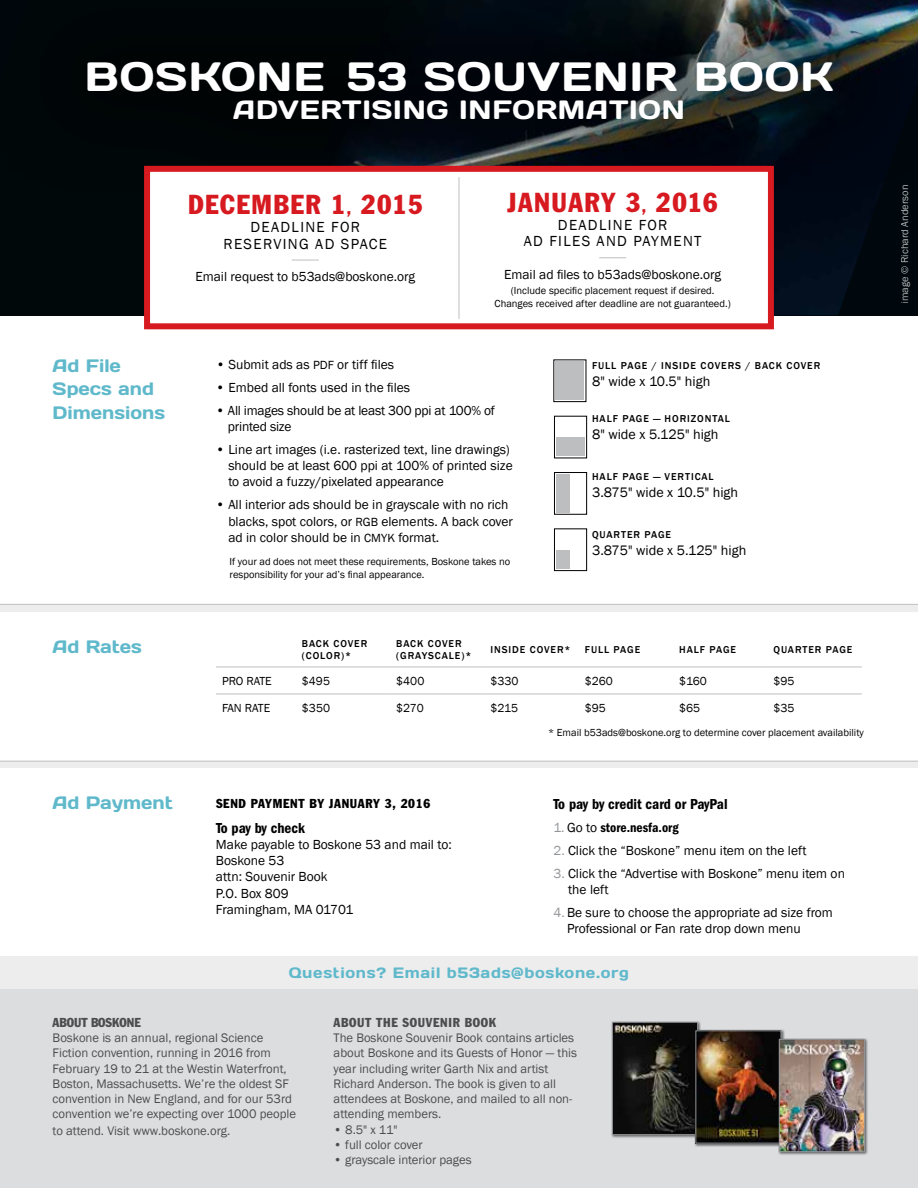
<style>
.page{position:relative;width:918px;height:1188px;background:#fff}
.page>*{position:absolute;margin:0;border:0;box-sizing:border-box;transform-origin:0 0}
.t1{font:40.95px "Days";letter-spacing:.03em;color:#fff}
.t2{font:condensed 27px "Franklin Gothic Std";letter-spacing:.055em;color:#d71920}
.t3{font:26.55px "Days";letter-spacing:.03em;color:#fff}
.t4{font:18px/23.5px "Days";color:#5fb9cb}
.t5{font:15px/16.5px "Franklin Gothic";letter-spacing:.09em;color:#000;text-align:center}
.t6{font:600 condensed 15px "Franklin Gothic";color:#000}
.t7{font:15px "Days";letter-spacing:.045em;color:#5fb9cb}
.t8{font:14.1px "Franklin Gothic";color:#000}
.t9{font:13.5px/16.2px "Franklin Gothic";color:#000}
.t10{font:600 condensed 13.5px "Franklin Gothic";color:#000}
.t11{font:12.75px/15.5px "Franklin Gothic";letter-spacing:-.005em;color:#4d4d4f}
.t12{font:condensed 12.75px "Franklin Gothic Std";letter-spacing:.055em;color:#000}
.t13{font:condensed 12.75px "Franklin Gothic Std";letter-spacing:.055em;color:#4d4d4f}
.t14{font:condensed 12.75px "Franklin Gothic Std";color:#4d4d4f}
.t15{font:12px "Franklin Gothic";color:#000}
.t16{font:10.5px/12.6px "Franklin Gothic";color:#000}
.t17{font:10.5px "Franklin Gothic";color:#fff}
.t18{font:500 10.35px/12.3px "Franklin Gothic";letter-spacing:.09em;color:#000}
.s1{font-size:16.5px}
.s2{font-family:"Franklin Gothic Book SC900";font-size:12.15px}
.s3{font-weight:400;font-stretch:normal;color:#939598}
.s4{font-weight:400;font-stretch:normal}
.s5{color:#939598}
</style>
<div class="page">
<div style="left:0;top:956px;width:918px;height:34px;background:#ededee"></div>
<img style="left:0;top:221px;width:918px;height:94px">
<div style="left:0;top:990px;width:918px;height:198px;background:#dcddde"></div>
<div style="left:0;top:605px;width:918px;height:6px;background:#ededee"></div>
<div style="left:0;top:761px;width:918px;height:6px;background:#ededee"></div>
<div style="left:611px;top:1021px;width:91px;height:117px;background:#000;opacity:.58"></div>
<img style="left:614px;top:1024px;width:82px;height:109px">
<div style="left:612px;top:1022px;width:86px;height:113px;border:1px solid #939598"></div>
<div style="left:694px;top:1029px;width:91px;height:118px;background:#000;opacity:.58"></div>
<img style="left:697px;top:1032px;width:82px;height:110px">
<div style="left:695px;top:1030px;width:86px;height:114px;border:1px solid #939598"></div>
<div style="left:778px;top:1038px;width:90px;height:118px;background:#000;opacity:.58"></div>
<img style="left:781px;top:1041px;width:82px;height:109px">
<div style="left:779px;top:1039px;width:86px;height:113px;border:1px solid #939598"></div>
<hr style="left:216px;top:694px;width:80px;height:1px;background:#bcbec0">
<hr style="left:296px;top:694px;width:94px;height:1px;background:#bcbec0">
<hr style="left:390px;top:694px;width:95px;height:1px;background:#bcbec0">
<hr style="left:485px;top:694px;width:94px;height:1px;background:#bcbec0">
<hr style="left:579px;top:694px;width:94px;height:1px;background:#bcbec0">
<hr style="left:673px;top:694px;width:94px;height:1px;background:#bcbec0">
<hr style="left:767px;top:694px;width:95px;height:1px;background:#bcbec0">
<hr style="left:216px;top:667px;width:80px;height:1px;background:#bcbec0">
<hr style="left:296px;top:667px;width:94px;height:1px;background:#bcbec0">
<hr style="left:390px;top:667px;width:95px;height:1px;background:#bcbec0">
<hr style="left:485px;top:667px;width:94px;height:1px;background:#bcbec0">
<hr style="left:579px;top:667px;width:94px;height:1px;background:#bcbec0">
<hr style="left:673px;top:667px;width:94px;height:1px;background:#bcbec0">
<hr style="left:767px;top:667px;width:95px;height:1px;background:#bcbec0">
<div style="left:555px;top:361px;width:29px;height:39px;background:#bcbec0"></div>
<div style="left:554px;top:472px;width:33px;height:43px;border:1px solid #000"></div>
<div style="left:556px;top:474px;width:14px;height:39px;background:#bcbec0"></div>
<div style="left:554px;top:416px;width:33px;height:42px;border:1px solid #000"></div>
<div style="left:556px;top:437px;width:29px;height:19px;background:#bcbec0"></div>
<div style="left:554px;top:529px;width:33px;height:42px;border:1px solid #000"></div>
<div style="left:556px;top:550px;width:14px;height:19px;background:#bcbec0"></div>
<div style="left:0;top:0;width:918px;height:221px;background:#000;opacity:.55"></div>
<hr style="left:0;top:604px;width:918px;height:1px;background:#bcbec0">
<hr style="left:0;top:761px;width:918px;height:1px;background:#bcbec0">
<div style="left:144px;top:166px;width:630px;height:163px;background:#fff;border:6px solid #d71920"></div>
<hr style="left:459px;top:177px;width:1px;height:142px;background:#bcbec0">
<svg style="left:292px;top:260px;width:27px;height:1px"></svg>
<svg style="left:599px;top:257px;width:27px;height:1px"></svg>
<h1 class="t1" style="left:85px;top:50px;width:750px">BOSKONE 53 SOUVENIR BOOK</h1>
<h3 class="t3" style="left:233px;top:92px;width:453px">ADVERTISING INFORMATION</h3>
<h2 class="t2" style="left:188px;top:188px;width:236px">DECEMBER 1<span class="s1">,</span> 2015</h2>
<p class="t5" style="left:223px;top:219px;width:165px">DEADLINE FOR<br>RESERVING AD SPACE</p>
<p class="t9" style="left:195px;top:269px;width:221px">Email request to b53ads@boskone.org</p>
<h2 class="t2" style="left:508px;top:186px;width:212px">JANUARY 3<span class="s1">,</span> 2016</h2>
<p class="t5" style="left:524px;top:217px;width:179px">DEADLINE FOR<br>AD FILES AND PAYMENT</p>
<p class="t9" style="left:504px;top:266px;width:219px">Email ad files to b53ads@boskone.org</p>
<p class="t16" style="left:495px;top:285px;width:238px;text-align:center">(Include specific placement request if desired.<br>Changes received after deadline are not guaranteed.)</p>
<h3 class="t4" style="left:53px;top:353px;width:114px">Ad File<br>Specs and<br>Dimensions</h3>
<p class="t9" style="left:216px;top:357px;width:180px">• Submit ads as <span class="s2">PDF</span> or tiff files</p>
<p class="t9" style="left:216px;top:380px;width:196px">• Embed all fonts used in the files</p>
<p class="t9" style="left:228px;top:403px;width:268px;text-indent:-12px">• All images should be at least 300 ppi at 100% of printed size</p>
<p class="t9" style="left:228px;top:442px;width:286px;text-indent:-12px">• Line art images (i.e. rasterized text, line drawings) should be at least 600 ppi at 100% of printed size to avoid a fuzzy/pixelated appearance</p>
<p class="t9" style="left:228px;top:497px;width:286px;text-indent:-12px">• All interior ads should be in grayscale with no rich blacks, spot colors, or <span class="s2">RGB</span> elements. A back cover ad in color should be in <span class="s2">CMYK</span> format.</p>
<p class="t16" style="left:230px;top:556px;width:282px">If your ad does not meet these requirements, Boskone takes no responsibility for your ad’s final appearance.</p>
<p class="t18" style="left:592px;top:360px;width:230px">FULL PAGE / INSIDE COVERS / BACK COVER</p>
<p class="t8" style="left:592px;top:373px;width:120px">8" wide x 10.5" high</p>
<p class="t18" style="left:592px;top:413px;width:139px">HALF PAGE — HORIZONTAL</p>
<p class="t8" style="left:592px;top:426px;width:128px">8" wide x 5.125" high</p>
<p class="t18" style="left:592px;top:470px;width:123px">HALF PAGE — VERTICAL</p>
<p class="t8" style="left:592px;top:483px;width:148px">3.875" wide x 10.5" high</p>
<p class="t18" style="left:592px;top:528px;width:80px">QUARTER PAGE</p>
<p class="t8" style="left:592px;top:541px;width:156px">3.875" wide x 5.125" high</p>
<h3 class="t4" style="left:53px;top:634px;width:91px">Ad Rates</h3>
<h3 class="t4" style="left:53px;top:790px;width:122px">Ad Payment</h3>
<p class="t18" style="left:302px;top:637px;width:67px">BACK COVER (COLOR)*</p>
<p class="t18" style="left:396px;top:637px;width:77px">BACK COVER (GRAYSCALE)*</p>
<p class="t18" style="left:491px;top:644px;width:82px">INSIDE COVER*</p>
<p class="t18" style="left:585px;top:644px;width:57px">FULL PAGE</p>
<p class="t18" style="left:679px;top:644px;width:58px">HALF PAGE</p>
<p class="t18" style="left:774px;top:644px;width:80px">QUARTER PAGE</p>
<p class="t15" style="left:222px;top:673px;width:51px">PRO RATE</p>
<p class="t15" style="left:302px;top:673px;width:30px">$495</p>
<p class="t15" style="left:396px;top:673px;width:30px">$400</p>
<p class="t15" style="left:491px;top:673px;width:30px">$330</p>
<p class="t15" style="left:585px;top:673px;width:30px">$260</p>
<p class="t15" style="left:679px;top:673px;width:29px">$160</p>
<p class="t15" style="left:774px;top:673px;width:23px">$95</p>
<p class="t15" style="left:222px;top:700px;width:50px">FAN RATE</p>
<p class="t15" style="left:302px;top:700px;width:30px">$350</p>
<p class="t15" style="left:396px;top:700px;width:29px">$270</p>
<p class="t15" style="left:491px;top:700px;width:29px">$215</p>
<p class="t15" style="left:585px;top:700px;width:23px">$95</p>
<p class="t15" style="left:679px;top:700px;width:23px">$65</p>
<p class="t15" style="left:774px;top:700px;width:23px">$35</p>
<p class="t12" style="left:216px;top:795px;width:216px">SEND PAYMENT BY JANUARY 3, 2016</p>
<p class="t6" style="left:216px;top:819px;width:90px">To pay by check</p>
<p class="t9" style="left:216px;top:837px;width:237px">Make payable to Boskone 53 and mail to:<br>Boskone 53<br>attn: Souvenir Book<br>P.O. Box 809<br>Framingham, MA 01701</p>
<p class="t16" style="left:548px;top:727px;width:317px">* Email b53ads@boskone.org to determine cover placement availability</p>
<p class="t6" style="left:554px;top:796px;width:176px">To pay by credit card or PayPal</p>
<p class="t10" style="left:554px;top:820px;width:127px"><span class="s3">1.</span> <span class="s4">Go to</span> store.nesfa.org</p>
<p class="t9" style="left:554px;top:843px;width:255px"><span class="s5">2.</span> Click the “Boskone” menu item on the left</p>
<p class="t9" style="left:568px;top:866px;width:278px;text-indent:-15px"><span class="s5">3.</span> Click the “Advertise with Boskone” menu item on the left</p>
<p class="t9" style="left:567px;top:905px;width:267px;text-indent:-14px"><span class="s5">4.</span> Be sure to choose the appropriate ad size from<br>Professional or Fan rate drop down menu</p>
<p class="t7" style="left:289px;top:963px;width:342px">Questions? Email b53ads@boskone.org</p>
<p class="t14" style="left:53px;top:1014px;width:90px">ABOUT BOSKONE</p>
<p class="t11" style="left:53px;top:1030px;width:245px">Boskone is an annual, regional Science Fiction convention, running in 2016 from February 19 to 21 at the Westin Waterfront, Boston, Massachusetts. We’re the oldest SF convention in New England, and for our 53rd convention we’re expecting over 1000 people to attend. Visit www.boskone.org.</p>
<p class="t13" style="left:334px;top:1014px;width:164px">ABOUT THE SOUVENIR BOOK</p>
<p class="t11" style="left:334px;top:1030px;width:245px">The Boskone Souvenir Book contains articles about Boskone and its Guests of Honor — this year including writer Garth Nix and artist Richard Anderson. The book is given to all attendees at Boskone, and mailed to all non&shy;attending members.</p>
<p class="t11" style="left:334px;top:1122px;width:65px">• 8.5" x 11"</p>
<p class="t11" style="left:334px;top:1137px;width:91px">• full color cover</p>
<p class="t11" style="left:334px;top:1153px;width:139px">• grayscale interior pages</p>
<p class="t17" style="left:898px;top:304px;width:121px;rotate:-90deg">image © Richard Anderson</p>
</div>
